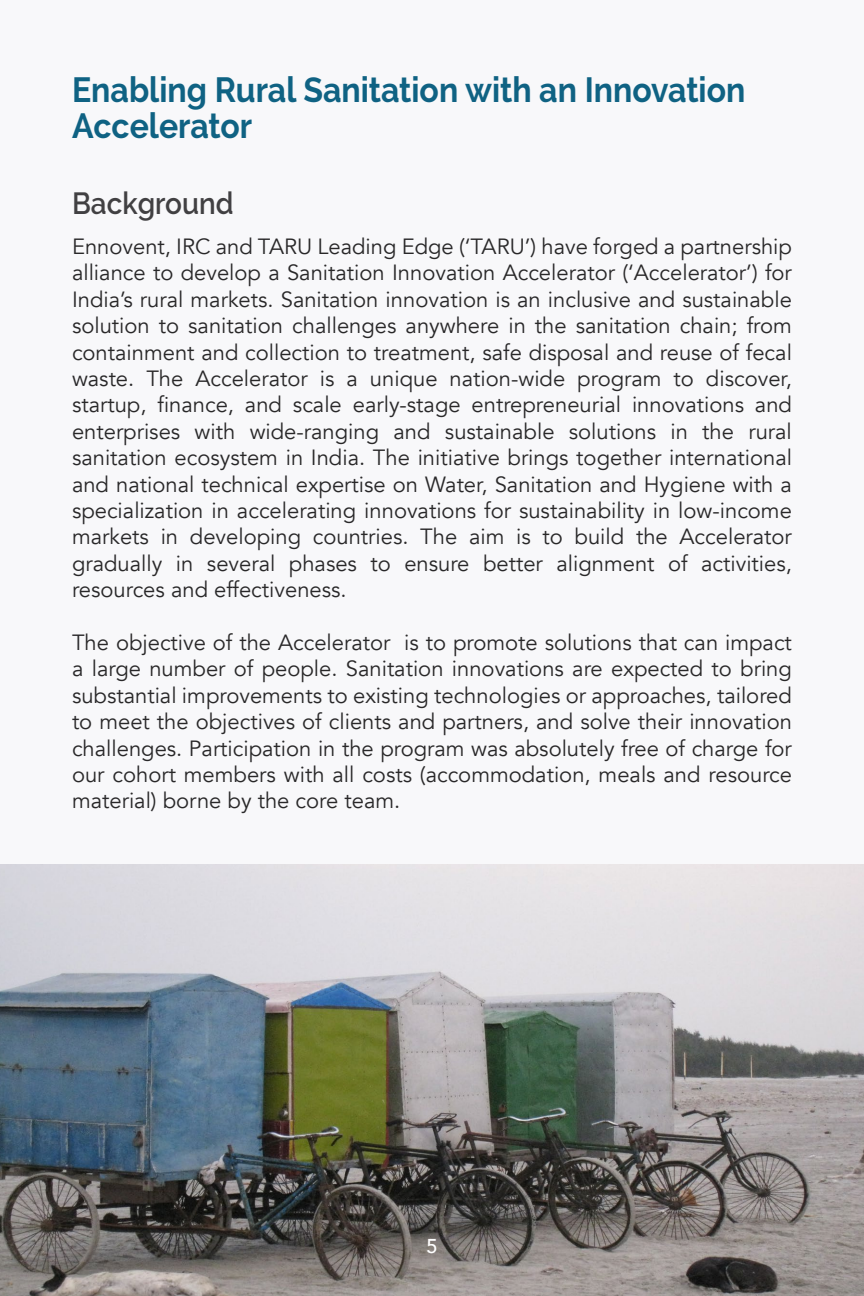
<style>
.page{position:relative;width:864px;height:1296px;background:#f8f8fa}
.page>*{position:absolute;margin:0;border:0;box-sizing:border-box;transform-origin:0 0}
.t1{font:700 35.2px/36px "Raleway";color:#0f6283;scale:.91 1}
.t2{font:600 30.8px "Raleway";color:#414042;scale:.91 1}
.t3{font:22px/26.4px "Avenir";color:#292829;text-align:justify}
.t4{font:500 20px "Avenir";color:#fff}
</style>
<div class="page">
<img style="left:0;top:864px;width:864px;height:432px">
<h1 class="t1" style="left:72px;top:72px;width:741px">Enabling Rural Sanitation with an Innovation<br>Accelerator</h1>
<h2 class="t2" style="left:72px;top:186px;width:179px">Background</h2>
<p class="t3" style="left:72px;top:234px;width:722px">Ennovent, IRC and TARU Leading Edge (‘TARU’) have forged a partnership alliance to develop a Sanitation Innovation Accelerator (‘Accelerator’) for India’s rural markets. Sanitation innovation is an inclusive and sustainable solution to sanitation challenges anywhere in the sanitation chain; from containment and collection to treatment, safe disposal and reuse of fecal waste. The Accelerator is a unique nation-wide program to discover, startup, finance, and scale early-stage entrepreneurial innovations and enterprises with wide-ranging and sustainable solutions in the rural sanitation ecosystem in India. The initiative brings together international and national technical expertise on Water, Sanitation and Hygiene with a specialization in accelerating innovations for sustainability in low-income markets in developing countries. The aim is to build the Accelerator gradually in several phases to ensure better alignment of activities, resources and effectiveness.</p>
<p class="t3" style="left:72px;top:630px;width:722px">The objective of the Accelerator is to promote solutions that can impact a large number of people. Sanitation innovations are expected to bring substantial improvements to existing technologies or approaches, tailored to meet the objectives of clients and partners, and solve their innovation challenges. Participation in the program was absolutely free of charge for our cohort members with all costs (accommodation, meals and resource material) borne by the core team.</p>
<p class="t4" style="left:426px;top:1229px;width:13px">5</p>
</div>
